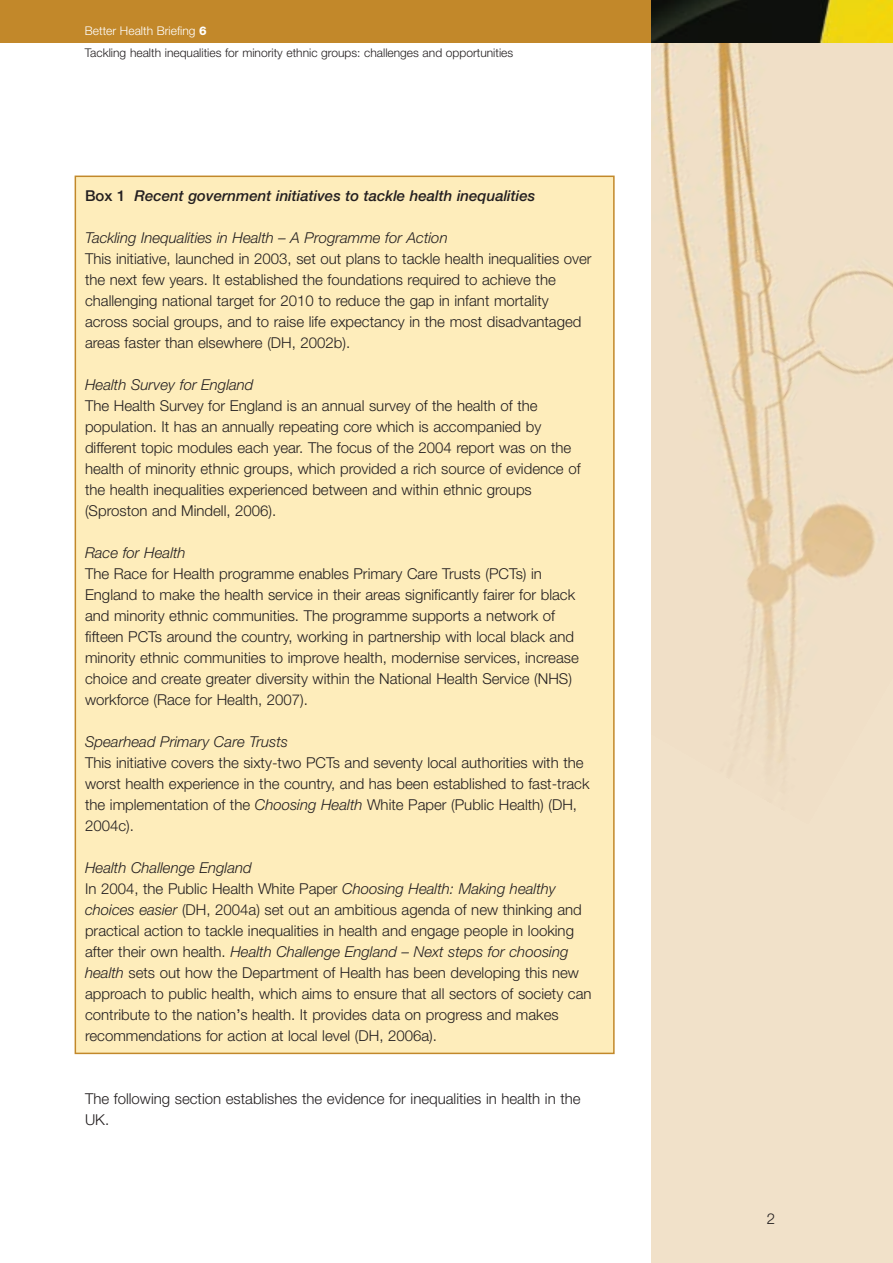
<style>
.page{position:relative;width:893px;height:1263px;background:#fff}
.page>*{position:absolute;margin:0;border:0;box-sizing:border-box;transform-origin:0 0}
.t1{font:300 15px/21px "Helvetica Neue";color:#231f20}
.t2{font:italic 300 15px "Helvetica Neue";color:#231f20}
.t3{font:italic 500 15px "Helvetica Neue";color:#231f20}
.t4{font:300 12px/22.5px "Helvetica Neue";color:#231f20}
.s1{color:#fff}
.s2{font-weight:800;color:#fff}
.s3{font-style:normal}
.s4{font-style:italic}
.s5{font-weight:400}
</style>
<div class="page">
<div style="left:652px;top:27px;width:241px;height:1236px;background:#f1e1c9"></div>
<img style="left:660px;top:43px;width:233px;height:720px">
<div style="left:0;top:0;width:6px;height:43px;background:#c2882a"></div>
<div style="left:1px;top:0;width:651px;height:43px;background:#c2882a"></div>
<img style="left:652px;top:0;width:241px;height:43px">
<div style="left:75px;top:176px;width:539px;height:877px;background:#feedbb"></div>
<p class="t4" style="left:85px;top:20px;width:430px"><span class="s1">Better Health Briefing</span> <span class="s2">6<br></span>Tackling health inequalities for minority ethnic groups: challenges and opportunities</p>
<p class="t3" style="left:85px;top:190px;width:452px"><span class="s3">Box 1</span> Recent government initiatives to tackle health inequalities</p>
<p class="t2" style="left:85px;top:232px;width:364px">Tackling Inequalities in Health – A Programme for Action</p>
<p class="t1" style="left:85px;top:250px;width:508px">This initiative, launched in 2003, set out plans to tackle health inequalities over the next few years. It established the foundations required to achieve the challenging national target for 2010 to reduce the gap in infant mortality across social groups, and to raise life expectancy in the most disadvantaged areas faster than elsewhere (DH, 2002b).</p>
<p class="t2" style="left:85px;top:379px;width:170px">Health Survey for England</p>
<p class="t1" style="left:85px;top:397px;width:497px">The Health Survey for England is an annual survey of the health of the population. It has an annually repeating core which is accompanied by different topic modules each year. The focus of the 2004 report was on the health of minority ethnic groups, which provided a rich source of evidence of the health inequalities experienced between and within ethnic groups (Sproston and Mindell, 2006).</p>
<p class="t2" style="left:85px;top:547px;width:102px">Race for Health</p>
<p class="t1" style="left:85px;top:565px;width:495px">The Race for Health programme enables Primary Care Trusts (PCTs) in England to make the health service in their areas significantly fairer for black and minority ethnic communities. The programme supports a network of fifteen PCTs around the country, working in partnership with local black and minority ethnic communities to improve health, modernise services, increase choice and create greater diversity within the National Health Service (NHS) workforce (Race for Health, 2007).</p>
<p class="t2" style="left:85px;top:736px;width:205px">Spearhead Primary Care Trusts</p>
<p class="t1" style="left:85px;top:754px;width:506px">This initiative covers the sixty-two PCTs and seventy local authorities with the worst health experience in the country, and has been established to fast-track the implementation of the <span class="s4">Choosing Health</span> White Paper (Public Health) (DH, 2004c).</p>
<p class="t1" style="left:85px;top:859px;width:508px"><span class="s4">Health Challenge England<br></span>In 2004, the Public Health White Paper <span class="s4">Choosing Health: Making healthy choices easier</span> (DH, 2004a) set out an ambitious agenda of new thinking and practical action to tackle inequalities in health and engage people in looking after their own health. <span class="s4">Health Challenge England – Next steps for choosing health</span> sets out how the Department of Health has been developing this new approach to public health, which aims to ensure that all sectors of society can contribute to the nation<span class="s5">’</span>s health. It provides data on progress and makes recommendations for action at local level (DH, 2006a).</p>
<p class="t1" style="left:85px;top:1090px;width:497px">The following section establishes the evidence for inequalities in health in the<br>UK.</p>
<p class="t1" style="left:767px;top:1209px;width:10px">2</p>
</div>
